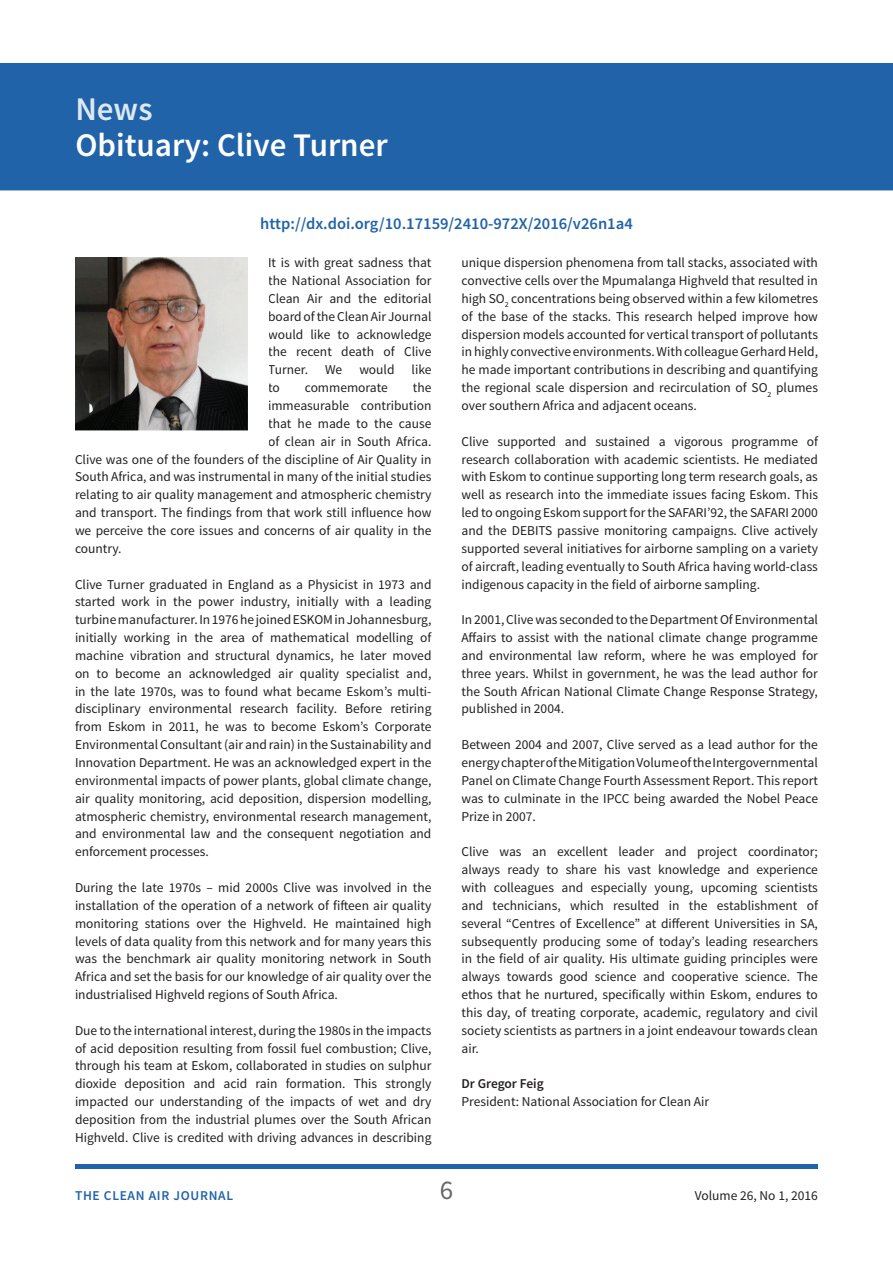
<style>
.page{position:relative;width:893px;height:1263px;background:#fff}
.page>*{position:absolute;margin:0;border:0;box-sizing:border-box;transform-origin:0 0}
.t1{font:600 33px "Source Sans Pro";color:#fff}
.t2{font:600 33px "Source Sans Pro";color:#dce9f3}
.t3{font:27px "Source Sans Pro";color:#686868}
.t4{font:600 16.5px "Source Sans Pro";color:#2163a8}
.t5{font:13.5px/17.9px "Source Sans Pro";color:#231f20;text-align:justify}
.t6{font:600 13.5px "Source Sans Pro";letter-spacing:.05em;color:#2163a8}
.t7{font:600 13.5px "Source Sans Pro";color:#231f20}
</style>
<div class="page">
<div style="left:75px;top:1164px;width:743px;height:5px;background:#2163a8"></div>
<div style="left:0;top:64px;width:893px;height:126px;background:#2163a8"></div>
<div style="left:0;top:63px;width:893px;height:127px;border:2px solid #2163a8"></div>
<img style="left:75px;top:258px;width:173px;height:173px">
<h1 class="t2" style="left:75px;top:88px;width:79px">News</h1>
<h1 class="t1" style="left:75px;top:124px;width:314px">Obituary: Clive Turner</h1>
<p class="t4" style="left:260px;top:213px;width:374px">http://dx.doi.org/10.17159/2410-972X/2016/v26n1a4</p>
<p class="t5" style="left:268px;top:254px;width:165px">It is with great sadness that the National Association for Clean Air and the editorial board of the Clean Air Journal would like to acknowledge the recent death of Clive Turner.</p>
<p class="t5" style="left:325px;top:361px;width:19px">We</p>
<p class="t5" style="left:359px;top:361px;width:37px">would</p>
<p class="t5" style="left:412px;top:361px;width:21px">like</p>
<p class="t5" style="left:268px;top:379px;width:13px">to</p>
<p class="t5" style="left:305px;top:379px;width:85px">commemorate</p>
<p class="t5" style="left:413px;top:379px;width:20px">the</p>
<p class="t5" style="left:268px;top:397px;width:165px">immeasurable contribution</p>
<p class="t5" style="left:268px;top:415px;width:165px">that he made to the cause</p>
<p class="t5" style="left:268px;top:433px;width:165px">of clean air in South Africa.</p>
<p class="t5" style="left:75px;top:450px;width:358px">Clive was one of the founders of the discipline of Air Quality in</p>
<p class="t5" style="left:75px;top:468px;width:358px">South Africa, and was instrumental in many of the initial studies</p>
<p class="t5" style="left:75px;top:486px;width:358px">relating to air quality management and atmospheric chemistry</p>
<p class="t5" style="left:75px;top:504px;width:358px">and transport. The findings from that work still influence how</p>
<p class="t5" style="left:75px;top:522px;width:358px">we perceive the core issues and concerns of air quality in the</p>
<p class="t5" style="left:75px;top:540px;width:48px">country.</p>
<p class="t5" style="left:75px;top:575px;width:358px">Clive Turner graduated in England as a Physicist in 1973 and started work in the power industry, initially with a leading turbine manufacturer. In 1976 he joined ESKOM in Johannesburg, initially working in the area of mathematical modelling of machine vibration and structural dynamics, he later moved on to become an acknowledged air quality specialist and, in the late 1970s, was to found what became Eskom’s multi&shy;disciplinary environmental research facility. Before retiring from Eskom in 2011, he was to become Eskom’s Corporate Environmental Consultant (air and rain) in the Sustainability and Innovation Department. He was an acknowledged expert in the environmental impacts of power plants, global climate change, air quality monitoring, acid deposition, dispersion modelling, atmospheric chemistry, environmental research management, and environmental law and the consequent negotiation and enforcement processes.</p>
<p class="t5" style="left:75px;top:879px;width:358px">During the late 1970s – mid 2000s Clive was involved in the installation of the operation of a network of fifteen air quality monitoring stations over the Highveld. He maintained high levels of data quality from this network and for many years this was the benchmark air quality monitoring network in South Africa and set the basis for our knowledge of air quality over the industrialised Highveld regions of South Africa.</p>
<p class="t5" style="left:75px;top:1021px;width:358px">Due to the international interest, during the 1980s in the impacts of acid deposition resulting from fossil fuel combustion; Clive, through his team at Eskom, collaborated in studies on sulphur dioxide deposition and acid rain formation. This strongly impacted our understanding of the impacts of wet and dry deposition from the industrial plumes over the South African Highveld. Clive is credited with driving advances in describing</p>
<p class="t5" style="left:461px;top:254px;width:358px">unique dispersion phenomena from tall stacks, associated with convective cells over the Mpumalanga Highveld that resulted in high SO<sub>2</sub> concentrations being observed within a few kilometres of the base of the stacks. This research helped improve how dispersion models accounted for vertical transport of pollutants in highly convective environments. With colleague Gerhard Held, he made important contributions in describing and quantifying the regional scale dispersion and recirculation of SO<sub>2</sub> plumes over southern Africa and adjacent oceans.</p>
<p class="t5" style="left:461px;top:433px;width:358px">Clive supported and sustained a vigorous programme of research collaboration with academic scientists. He mediated with Eskom to continue supporting long term research goals, as well as research into the immediate issues facing Eskom. This led to ongoing Eskom support for the SAFARI’92, the SAFARI 2000 and the DEBITS passive monitoring campaigns. Clive actively supported several initiatives for airborne sampling on a variety of aircraft, leading eventually to South Africa having world-class indigenous capacity in the field of airborne sampling.</p>
<p class="t5" style="left:461px;top:611px;width:358px">In 2001, Clive was seconded to the Department Of Environmental Affairs to assist with the national climate change programme and environmental law reform, where he was employed for three years. Whilst in government, he was the lead author for the South African National Climate Change Response Strategy, published in 2004.</p>
<p class="t5" style="left:461px;top:736px;width:358px">Between 2004 and 2007, Clive served as a lead author for the energy chapter of the Mitigation Volume of the Intergovernmental Panel on Climate Change Fourth Assessment Report. This report was to culminate in the IPCC being awarded the Nobel Peace Prize in 2007.</p>
<p class="t5" style="left:461px;top:843px;width:358px">Clive was an excellent leader and project coordinator; always ready to share his vast knowledge and experience with colleagues and especially young, upcoming scientists and technicians, which resulted in the establishment of several “Centres of Excellence” at different Universities in SA, subsequently producing some of today’s leading researchers in the field of air quality. His ultimate guiding principles were always towards good science and cooperative science. The ethos that he nurtured, specifically within Eskom, endures to this day, of treating corporate, academic, regulatory and civil society scientists as partners in a joint endeavour towards clean air.</p>
<p class="t7" style="left:461px;top:1075px;width:84px">Dr Gregor Feig</p>
<p class="t5" style="left:461px;top:1093px;width:249px">President: National Association for Clean Air</p>
<p class="t6" style="left:75px;top:1187px;width:160px">THE CLEAN AIR JOURNAL</p>
<h2 class="t3" style="left:440px;top:1174px;width:15px">6</h2>
<p class="t5" style="left:695px;top:1186px;width:125px">Volume 26, No 1, 2016</p>
</div>
